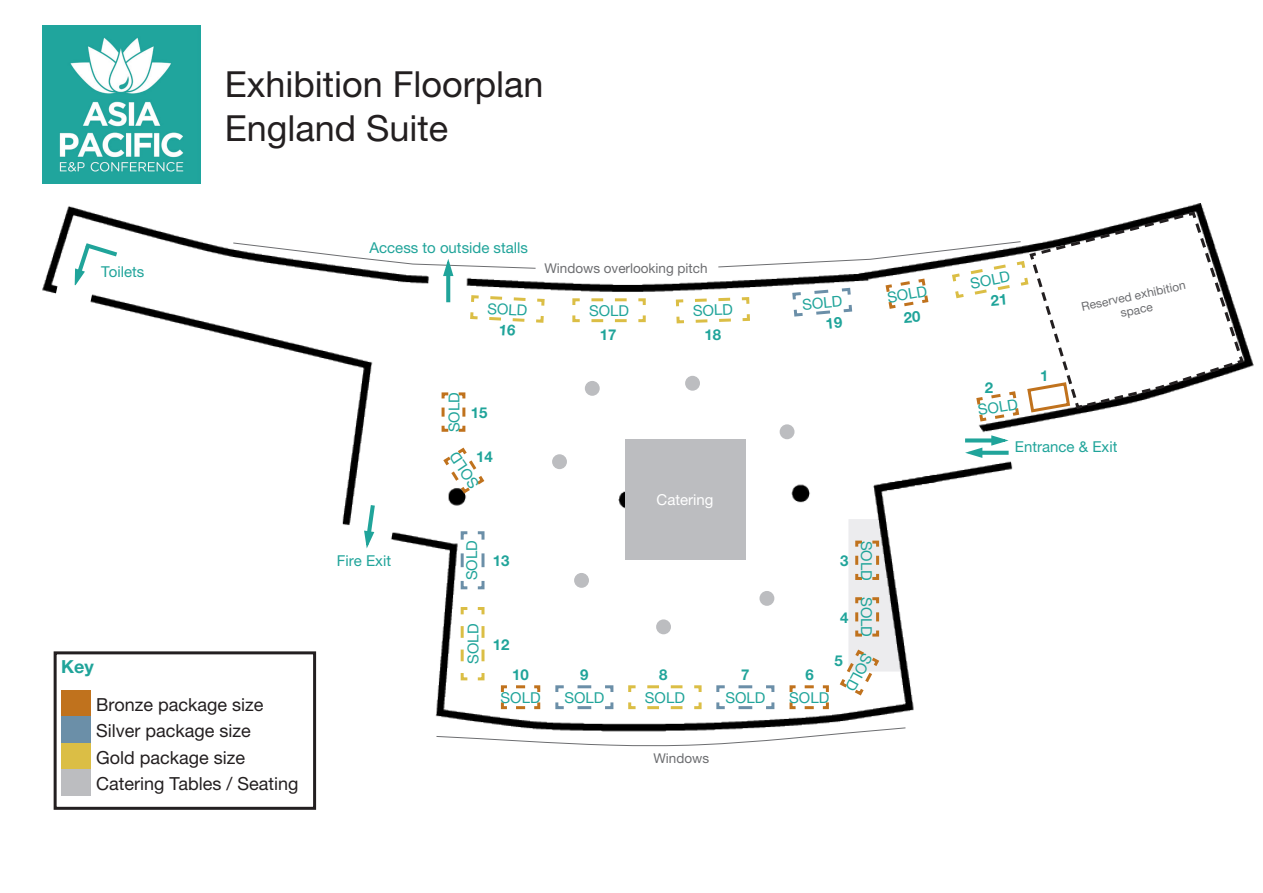
<style>
.page{position:relative;width:1263px;height:893px;background:#fff}
.page>*{position:absolute;margin:0;border:0;box-sizing:border-box;transform-origin:0 0}
.t1{font:36px "Helvetica Neue";color:#231f20}
.t2{font:18px "Helvetica Neue";color:#231f20}
.t3{font:700 18px "Helvetica Neue";color:#20a49a}
.t4{font:15px "Helvetica Neue";color:#20a49a}
.t5{font:700 15px "Helvetica Neue";color:#20a49a}
.t6{font:15px "Helvetica Neue";color:#fff}
.t7{font:13.5px "Helvetica Neue";color:#6c6d70}
.t8{font:12px/14.4px "Helvetica Neue";color:#6c6d70;text-align:center}
</style>
<div class="page">
<img style="left:42px;top:203px;width:1211px;height:529px">
<svg style="left:441px;top:445px;width:45px;height:51px"></svg>
<svg style="left:440px;top:391px;width:27px;height:42px"></svg>
<img style="left:42px;top:25px;width:158px;height:159px">
<div style="left:61px;top:690px;width:29px;height:27px;background:#c0721d"></div>
<div style="left:61px;top:717px;width:29px;height:26px;background:#6b8fa8"></div>
<div style="left:61px;top:743px;width:29px;height:26px;background:#dbbe45"></div>
<div style="left:61px;top:769px;width:29px;height:27px;background:#bcbdc0"></div>
<div style="left:54px;top:651px;width:262px;height:159px;border:3px solid #231f20"></div>
<div style="left:585px;top:381px;width:15px;height:15px;background:#bcbdc0;border-radius:50%"></div>
<div style="left:552px;top:454px;width:15px;height:15px;background:#bcbdc0;border-radius:50%"></div>
<div style="left:780px;top:424px;width:14px;height:15px;background:#bcbdc0;border-radius:50%"></div>
<div style="left:574px;top:573px;width:15px;height:15px;background:#bcbdc0;border-radius:50%"></div>
<div style="left:656px;top:619px;width:15px;height:15px;background:#bcbdc0;border-radius:50%"></div>
<div style="left:759px;top:591px;width:15px;height:15px;background:#bcbdc0;border-radius:50%"></div>
<div style="left:625px;top:439px;width:120px;height:120px;background:#bcbdc0"></div>
<svg style="left:983px;top:451px;width:25px;height:4px"></svg>
<svg style="left:966px;top:446px;width:17px;height:13px"></svg>
<svg style="left:446px;top:277px;width:4px;height:25px"></svg>
<svg style="left:232px;top:242px;width:304px;height:35px"></svg>
<svg style="left:436px;top:727px;width:470px;height:20px"></svg>
<svg style="left:54px;top:242px;width:64px;height:68px"></svg>
<svg style="left:363px;top:504px;width:13px;height:44px"></svg>
<svg style="left:965px;top:438px;width:25px;height:4px"></svg>
<svg style="left:990px;top:434px;width:17px;height:13px"></svg>
<svg style="left:571px;top:297px;width:76px;height:27px"></svg>
<svg style="left:499px;top:684px;width:43px;height:27px"></svg>
<svg style="left:459px;top:530px;width:27px;height:61px"></svg>
<svg style="left:715px;top:684px;width:61px;height:27px"></svg>
<svg style="left:788px;top:684px;width:42px;height:27px"></svg>
<svg style="left:627px;top:684px;width:76px;height:27px"></svg>
<svg style="left:554px;top:684px;width:61px;height:27px"></svg>
<svg style="left:459px;top:605px;width:27px;height:77px"></svg>
<svg style="left:838px;top:519px;width:64px;height:178px"></svg>
<svg style="left:468px;top:294px;width:78px;height:42px"></svg>
<svg style="left:674px;top:210px;width:572px;height:213px"></svg>
<p class="t1" style="left:225px;top:63px;width:320px">Exhibition Floorplan</p>
<p class="t1" style="left:225px;top:106px;width:225px">England Suite</p>
<p class="t4" style="left:101px;top:263px;width:45px">Toilets</p>
<p class="t3" style="left:61px;top:656px;width:34px">Key</p>
<p class="t2" style="left:96px;top:693px;width:169px">Bronze package size</p>
<p class="t2" style="left:96px;top:720px;width:156px">Silver package size</p>
<p class="t2" style="left:96px;top:746px;width:150px">Gold package size</p>
<p class="t2" style="left:96px;top:773px;width:204px">Catering Tables / Seating</p>
<p class="t4" style="left:369px;top:239px;width:160px">Access to outside stalls</p>
<p class="t4" style="left:488px;top:300px;width:42px;rotate:3deg">SOLD</p>
<p class="t7" style="left:544px;top:260px;width:165px">Windows overlooking pitch</p>
<p class="t4" style="left:589px;top:302px;width:42px">SOLD</p>
<p class="t4" style="left:693px;top:302px;width:42px;rotate:-2deg">SOLD</p>
<p class="t5" style="left:600px;top:325px;width:18px">17</p>
<p class="t5" style="left:704px;top:325px;width:18px">18</p>
<p class="t4" style="left:337px;top:552px;width:56px">Fire Exit</p>
<p class="t4" style="left:445px;top:432px;width:42px;rotate:-90deg">SOLD</p>
<p class="t5" style="left:471px;top:404px;width:18px">15</p>
<p class="t4" style="left:468px;top:492px;width:42px;rotate:-124deg">SOLD</p>
<p class="t5" style="left:476px;top:447px;width:18px">14</p>
<p class="t4" style="left:463px;top:580px;width:42px;rotate:-90deg">SOLD</p>
<p class="t5" style="left:493px;top:552px;width:18px">13</p>
<p class="t4" style="left:464px;top:664px;width:42px;rotate:-90deg">SOLD</p>
<p class="t5" style="left:493px;top:635px;width:18px">12</p>
<p class="t6" style="left:657px;top:491px;width:58px">Catering</p>
<p class="t5" style="left:512px;top:666px;width:18px">10</p>
<p class="t4" style="left:501px;top:689px;width:42px">SOLD</p>
<p class="t5" style="left:580px;top:666px;width:10px">9</p>
<p class="t4" style="left:564px;top:689px;width:42px">SOLD</p>
<p class="t5" style="left:659px;top:666px;width:10px">8</p>
<p class="t4" style="left:645px;top:689px;width:42px">SOLD</p>
<p class="t5" style="left:741px;top:666px;width:10px">7</p>
<p class="t4" style="left:725px;top:689px;width:42px">SOLD</p>
<p class="t7" style="left:653px;top:750px;width:57px">Windows</p>
<p class="t4" style="left:801px;top:296px;width:42px;rotate:-5deg">SOLD</p>
<p class="t4" style="left:886px;top:289px;width:42px;rotate:-10deg">SOLD</p>
<p class="t5" style="left:840px;top:552px;width:10px">3</p>
<p class="t4" style="left:875px;top:541px;width:42px;rotate:90deg">SOLD</p>
<p class="t4" style="left:875px;top:597px;width:42px;rotate:90deg">SOLD</p>
<p class="t5" style="left:840px;top:608px;width:10px">4</p>
<p class="t5" style="left:834px;top:652px;width:10px">5</p>
<p class="t4" style="left:876px;top:659px;width:42px;rotate:118deg">SOLD</p>
<p class="t5" style="left:805px;top:666px;width:10px">6</p>
<p class="t4" style="left:789px;top:689px;width:42px">SOLD</p>
<p class="t4" style="left:969px;top:275px;width:42px;rotate:-11deg">SOLD</p>
<p class="t5" style="left:985px;top:378px;width:10px">2</p>
<p class="t4" style="left:977px;top:401px;width:42px;rotate:-9deg">SOLD</p>
<p class="t5" style="left:1040px;top:366px;width:10px">1</p>
<p class="t8" style="left:1080px;top:300px;width:107px;rotate:-12deg">Reserved exhibition space</p>
<p class="t4" style="left:1015px;top:438px;width:104px">Entrance &amp; Exit</p>
</div>
